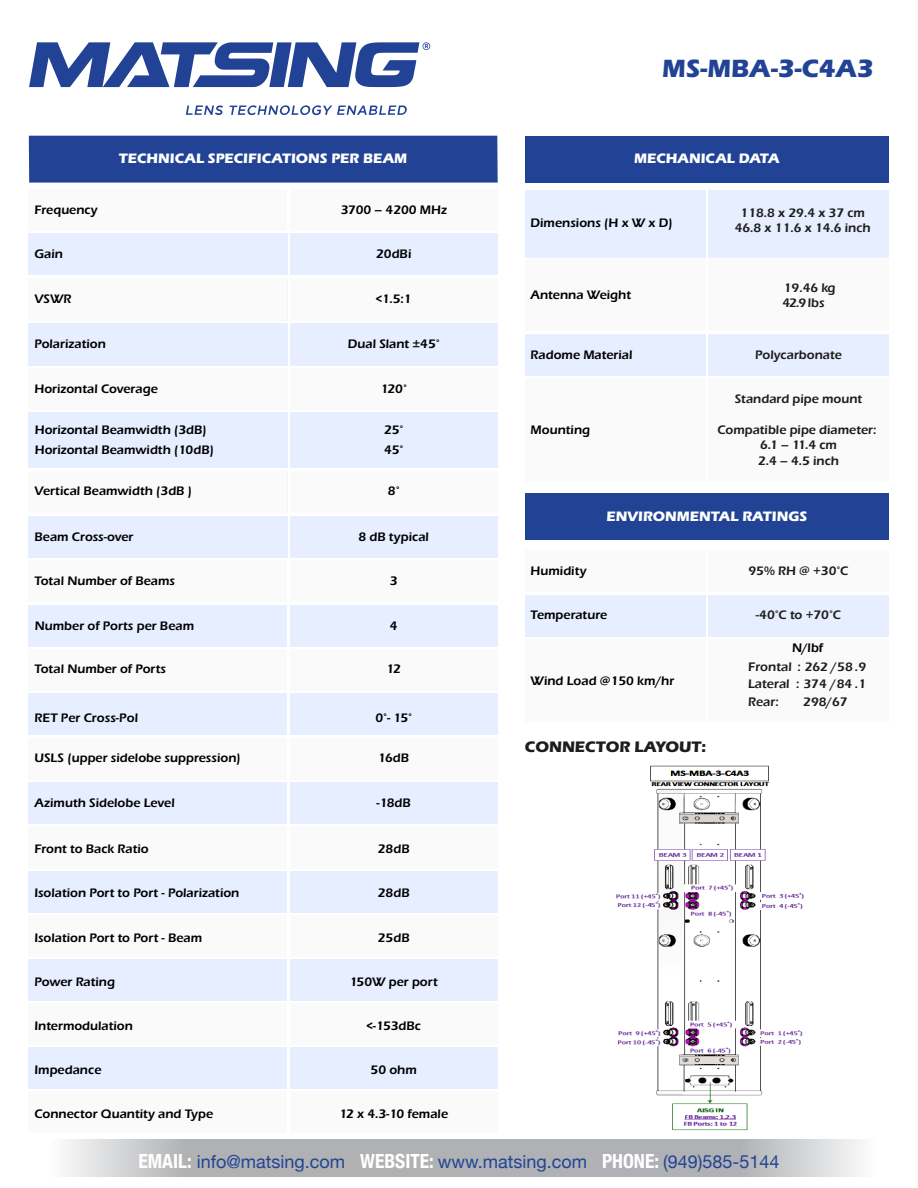
<style>
.page{position:relative;width:918px;height:1188px;background:#fff}
.page>*{position:absolute;margin:0;border:0;box-sizing:border-box;transform-origin:0 0}
.t1{font:700 25.8px "Marta";color:#224395}
.t2{font:18px "Helvetica Neue";color:#224395}
.t3{font:700 15.75px "Marta";color:#1d1d1b}
.t4{font:700 14.1px "Marta";color:#fff}
.t5{font:600 12.75px/19.8px "Marta";color:#000}
.t6{font:600 12.75px/15.3px "Marta";color:#1d1d1b;text-align:center}
.t7{font:italic 700 12.75px/14.7px "Eras Demi ITC";color:#1d1d1b;text-align:center}
.t8{font:12.75px/17.1px "Eras Demi ITC";color:#1d1d1b;text-align:justify}
.t9{font:12.75px "Eras Demi ITC";color:#000}
.s1{font-weight:700;font-stretch:condensed;font-size:19.5px;color:#fff}
</style>
<div class="page">
<svg style="left:229px;top:105px;width:178px;height:10px"></svg>
<svg style="left:186px;top:105px;width:37px;height:10px"></svg>
<svg style="left:29px;top:42px;width:401px;height:45px"></svg>
<div style="left:290px;top:190px;width:207px;height:41px;background:#fbfafa"></div>
<div style="left:29px;top:190px;width:258px;height:41px;background:#fbfafa"></div>
<div style="left:290px;top:234px;width:207px;height:41px;background:#e6eeff"></div>
<div style="left:29px;top:234px;width:258px;height:41px;background:#e6eeff"></div>
<div style="left:290px;top:278px;width:207px;height:42px;background:#fbfafa"></div>
<div style="left:29px;top:278px;width:258px;height:42px;background:#fbfafa"></div>
<div style="left:290px;top:323px;width:207px;height:43px;background:#e6eeff"></div>
<div style="left:29px;top:323px;width:258px;height:43px;background:#e6eeff"></div>
<div style="left:290px;top:412px;width:207px;height:56px;background:#e6eeff"></div>
<div style="left:29px;top:412px;width:258px;height:56px;background:#e6eeff"></div>
<div style="left:290px;top:369px;width:207px;height:41px;background:#fbfafa"></div>
<div style="left:29px;top:369px;width:258px;height:41px;background:#fbfafa"></div>
<div style="left:290px;top:517px;width:207px;height:41px;background:#e6eeff"></div>
<div style="left:29px;top:517px;width:258px;height:41px;background:#e6eeff"></div>
<div style="left:290px;top:471px;width:207px;height:42px;background:#fbfafa"></div>
<div style="left:29px;top:471px;width:258px;height:42px;background:#fbfafa"></div>
<div style="left:290px;top:782px;width:207px;height:41px;background:#e6eeff"></div>
<div style="left:29px;top:782px;width:258px;height:41px;background:#e6eeff"></div>
<div style="left:290px;top:871px;width:207px;height:41px;background:#e6eeff"></div>
<div style="left:29px;top:871px;width:258px;height:41px;background:#e6eeff"></div>
<div style="left:290px;top:959px;width:207px;height:41px;background:#e6eeff"></div>
<div style="left:29px;top:959px;width:258px;height:41px;background:#e6eeff"></div>
<div style="left:290px;top:1047px;width:207px;height:41px;background:#e6eeff"></div>
<div style="left:29px;top:1047px;width:258px;height:41px;background:#e6eeff"></div>
<div style="left:290px;top:561px;width:207px;height:41px;background:#fbfafa"></div>
<div style="left:29px;top:561px;width:258px;height:41px;background:#fbfafa"></div>
<div style="left:290px;top:605px;width:207px;height:41px;background:#e6eeff"></div>
<div style="left:29px;top:605px;width:258px;height:41px;background:#e6eeff"></div>
<div style="left:290px;top:694px;width:207px;height:41px;background:#e6eeff"></div>
<div style="left:29px;top:694px;width:258px;height:41px;background:#e6eeff"></div>
<div style="left:290px;top:649px;width:207px;height:41px;background:#fbfafa"></div>
<div style="left:29px;top:649px;width:258px;height:41px;background:#fbfafa"></div>
<div style="left:290px;top:738px;width:207px;height:41px;background:#fbfafa"></div>
<div style="left:29px;top:738px;width:258px;height:41px;background:#fbfafa"></div>
<div style="left:290px;top:826px;width:207px;height:42px;background:#fbfafa"></div>
<div style="left:29px;top:826px;width:258px;height:42px;background:#fbfafa"></div>
<div style="left:290px;top:915px;width:207px;height:41px;background:#fbfafa"></div>
<div style="left:29px;top:915px;width:258px;height:41px;background:#fbfafa"></div>
<div style="left:290px;top:1003px;width:207px;height:41px;background:#fbfafa"></div>
<div style="left:29px;top:1003px;width:258px;height:41px;background:#fbfafa"></div>
<div style="left:290px;top:1092px;width:207px;height:41px;background:#fbfafa"></div>
<div style="left:29px;top:1092px;width:258px;height:41px;background:#fbfafa"></div>
<div style="left:29px;top:136px;width:469px;height:47px;background:#224395"></div>
<div style="left:525px;top:136px;width:364px;height:47px;background:#224395"></div>
<div style="left:525px;top:260px;width:180px;height:71px;background:#fbfafa"></div>
<div style="left:708px;top:260px;width:181px;height:71px;background:#fbfafa"></div>
<div style="left:525px;top:190px;width:180px;height:67px;background:#e6eeff"></div>
<div style="left:708px;top:190px;width:181px;height:67px;background:#e6eeff"></div>
<div style="left:525px;top:334px;width:180px;height:42px;background:#e6eeff"></div>
<div style="left:708px;top:334px;width:181px;height:42px;background:#e6eeff"></div>
<div style="left:525px;top:379px;width:180px;height:103px;background:#fbfafa"></div>
<div style="left:708px;top:379px;width:181px;height:103px;background:#fbfafa"></div>
<div style="left:525px;top:550px;width:180px;height:42px;background:#fbfafa"></div>
<div style="left:708px;top:550px;width:181px;height:42px;background:#fbfafa"></div>
<div style="left:525px;top:595px;width:180px;height:42px;background:#e6eeff"></div>
<div style="left:708px;top:595px;width:181px;height:42px;background:#e6eeff"></div>
<div style="left:525px;top:640px;width:180px;height:82px;background:#fbfafa"></div>
<div style="left:708px;top:640px;width:181px;height:82px;background:#fbfafa"></div>
<div style="left:525px;top:493px;width:364px;height:47px;background:#224395"></div>
<img style="left:616px;top:765px;width:188px;height:366px">
<svg style="left:65px;top:1140px;width:796px;height:37px;background:#b9bbbd"></svg>
<h1 class="t1" style="left:662px;top:54px;width:213px">MS-MBA-3-C4A3</h1>
<p class="t4" style="left:119px;top:150px;width:290px">TECHNICAL SPECIFICATIONS PER BEAM</p>
<p class="t4" style="left:634px;top:150px;width:147px">MECHANICAL DATA</p>
<p class="t5" style="left:34px;top:200px;width:65px">Frequency</p>
<p class="t5" style="left:341px;top:200px;width:108px">3700 – 4200 MHz</p>
<p class="t5" style="left:34px;top:244px;width:30px">Gain</p>
<p class="t5" style="left:376px;top:244px;width:37px">20dBi</p>
<p class="t5" style="left:34px;top:289px;width:39px">VSWR</p>
<p class="t5" style="left:376px;top:289px;width:37px">&lt;1.5:1</p>
<p class="t5" style="left:34px;top:334px;width:73px">Polarization</p>
<p class="t5" style="left:348px;top:334px;width:93px">Dual Slant ±45°</p>
<p class="t5" style="left:34px;top:379px;width:125px">Horizontal Coverage</p>
<p class="t5" style="left:381px;top:379px;width:28px">120°</p>
<p class="t5" style="left:35px;top:420px;width:181px">Horizontal Beamwidth (3dB)<br>Horizontal Beamwidth (10dB)</p>
<p class="t5" style="left:384px;top:420px;width:21px">25°<br>45°</p>
<p class="t5" style="left:34px;top:481px;width:159px">Vertical Beamwidth (3dB )</p>
<p class="t5" style="left:388px;top:481px;width:13px">8°</p>
<p class="t5" style="left:34px;top:527px;width:101px">Beam Cross-over</p>
<p class="t5" style="left:359px;top:527px;width:72px">8 dB typical</p>
<p class="t5" style="left:34px;top:571px;width:142px">Total Number of Beams</p>
<p class="t5" style="left:390px;top:571px;width:9px">3</p>
<p class="t5" style="left:35px;top:615px;width:161px">Number of Ports per Beam</p>
<p class="t5" style="left:390px;top:615px;width:9px">4</p>
<p class="t5" style="left:34px;top:659px;width:133px">Total Number of Ports</p>
<p class="t5" style="left:386px;top:659px;width:16px">12</p>
<p class="t5" style="left:34px;top:708px;width:105px">RET Per Cross-Pol</p>
<p class="t5" style="left:376px;top:708px;width:38px">0°- 15°</p>
<p class="t5" style="left:34px;top:748px;width:208px">USLS (upper sidelobe suppression)</p>
<p class="t5" style="left:378px;top:748px;width:32px">16dB</p>
<p class="t5" style="left:34px;top:793px;width:142px">Azimuth Sidelobe Level</p>
<p class="t5" style="left:377px;top:793px;width:36px">-18dB</p>
<p class="t5" style="left:34px;top:839px;width:116px">Front to Back Ratio</p>
<p class="t5" style="left:378px;top:839px;width:33px">28dB</p>
<p class="t5" style="left:34px;top:883px;width:206px">Isolation Port to Port - Polarization</p>
<p class="t5" style="left:378px;top:883px;width:33px">28dB</p>
<p class="t5" style="left:34px;top:928px;width:169px">Isolation Port to Port - Beam</p>
<p class="t5" style="left:378px;top:928px;width:33px">25dB</p>
<p class="t5" style="left:34px;top:972px;width:82px">Power Rating</p>
<p class="t5" style="left:350px;top:972px;width:90px">150W per port</p>
<p class="t5" style="left:34px;top:1016px;width:100px">Intermodulation</p>
<p class="t5" style="left:366px;top:1016px;width:56px">&lt;-153dBc</p>
<p class="t5" style="left:34px;top:1060px;width:69px">Impedance</p>
<p class="t5" style="left:371px;top:1060px;width:48px">50 ohm</p>
<p class="t5" style="left:34px;top:1104px;width:180px">Connector Quantity and Type</p>
<p class="t5" style="left:339px;top:1104px;width:110px">12 x 4.3-10 female</p>
<p class="t5" style="left:531px;top:213px;width:144px">Dimensions (H x W x D)</p>
<p class="t5" style="left:531px;top:285px;width:102px">Antenna Weight</p>
<p class="t7" style="left:735px;top:206px;width:138px">118.8 x 29.4 x 37 cm<br>46.8 x 11.6 x 14.6 inch</p>
<p class="t7" style="left:782px;top:280px;width:55px;line-height:15.3px;text-align:left">19.46 kg<br>42.9lbs</p>
<p class="t5" style="left:531px;top:345px;width:103px">Radome Material</p>
<p class="t6" style="left:755px;top:347px;width:88px">Polycarbonate</p>
<p class="t5" style="left:531px;top:420px;width:61px">Mounting</p>
<p class="t6" style="left:735px;top:392px;width:129px">Standard pipe mount</p>
<p class="t6" style="left:717px;top:422px;width:161px">Compatible pipe diameter:<br>6.1 – 11.4 cm<br>2.4 – 4.5 inch</p>
<p class="t4" style="left:606px;top:508px;width:202px">ENVIRONMENTAL RATINGS</p>
<p class="t5" style="left:531px;top:561px;width:57px">Humidity</p>
<p class="t5" style="left:531px;top:605px;width:78px">Temperature</p>
<p class="t9" style="left:531px;top:673px;width:145px">Wind Load @150 km/hr</p>
<p class="t3" style="left:525px;top:738px;width:183px">CONNECTOR LAYOUT:</p>
<p class="t6" style="left:749px;top:563px;width:102px">95% RH @ +30°C</p>
<p class="t6" style="left:756px;top:608px;width:87px">-40°C to +70°C</p>
<p class="t9" style="left:792px;top:640px;width:33px">N/lbf</p>
<p class="t8" style="left:748px;top:659px;width:120px">Frontal : 262 /58 .9<br>Lateral : 374 /84 .1<br>Rear:</p>
<p class="t8" style="left:803px;top:693px;width:46px">298/67</p>
<h2 class="t2" style="left:138px;top:1148px;width:643px"><span class="s1">EMAIL:</span> info@matsing.com <span class="s1">WEBSITE:</span> www.matsing.com <span class="s1">PHONE:</span> (949)585-5144</h2>
</div>
